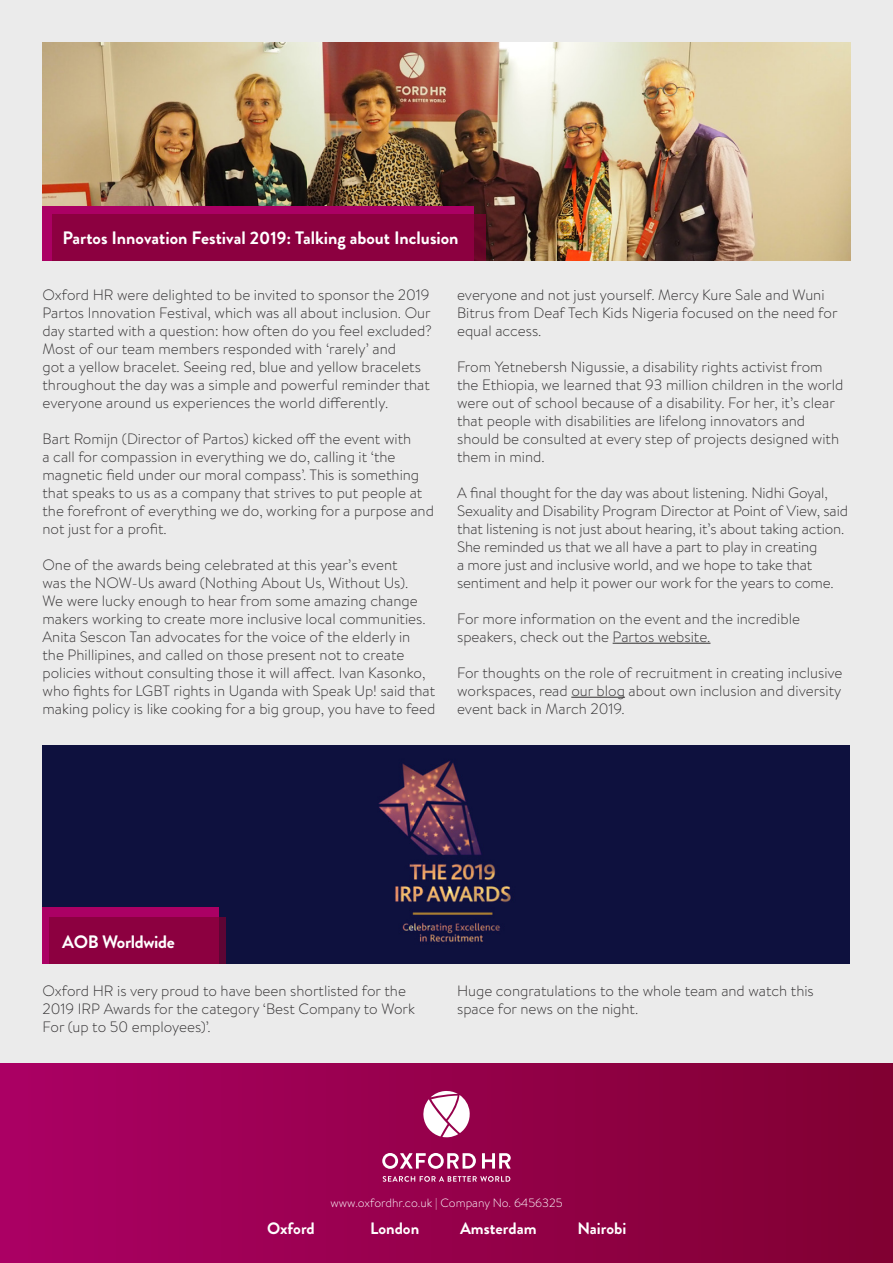
<style>
.page{position:relative;width:893px;height:1263px;background:#ebebeb}
.page>*{position:absolute;margin:0;border:0;box-sizing:border-box;transform-origin:0 0}
.Paragraph_Style_1{font:700 18px "Brandon Grotesque";color:#fff}
.Paragraph_Style_1-2{font:700 18px "Brandon Grotesque";letter-spacing:-.02em;color:#fff}
.t1{font:700 16.5px "Brandon Grotesque";color:#fff}
.t2{font:300 15px/18px "Brandon Text";color:#312f30}
.t3{font:300 12px "Brandon Text";color:#fff}
</style>
<div class="page">
<img style="left:43px;top:43px;width:807px;height:218px">
<div style="left:0;top:1063px;width:893px;height:200px;background:linear-gradient(to right,#ab0064,#800031)"></div>
<svg style="left:423px;top:1090px;width:47px;height:47px;background:#daa7c1"></svg>
<svg style="left:383px;top:1176px;width:127px;height:6px"></svg>
<svg style="left:382px;top:1153px;width:129px;height:16px;background:#c16995"></svg>
<div style="left:43px;top:745px;width:807px;height:219px;background:#0e113e"></div>
<img style="left:378px;top:761px;width:133px;height:181px">
<div style="left:43px;top:206px;width:431px;height:55px;background:#ab0064"></div>
<div style="left:43px;top:907px;width:176px;height:57px;background:#ab0064"></div>
<div style="left:53px;top:215px;width:433px;height:46px;background:#8c0040"></div>
<div style="left:49px;top:917px;width:177px;height:47px;background:#8c0040"></div>
<hr style="left:613px;top:643px;width:97px;height:1px;background:#312f30">
<hr style="left:571px;top:697px;width:54px;height:1px;background:#312f30">
<p class="Paragraph_Style_1" style="left:63px;top:225px;width:398px">Partos Innovation Festival 2019: Talking about Inclusion</p>
<p class="t2" style="left:43px;top:285px;width:391px">Oxford HR were delighted to be invited to sponsor the 2019<br>Partos Innovation Festival, which was all about inclusion. Our day started with a question: how often do you feel excluded?<br>Most of our team members responded with ‘rarely’ and<br>got a yellow bracelet. Seeing red, blue and yellow bracelets throughout the day was a simple and powerful reminder that everyone around us experiences the world differently.</p>
<p class="t2" style="left:43px;top:429px;width:393px">Bart Romijn (Director of Partos) kicked off the event with<br>a call for compassion in everything we do, calling it ‘the magnetic field under our moral compass’. This is something that speaks to us as a company that strives to put people at the forefront of everything we do, working for a purpose and not just for a profit.</p>
<p class="t2" style="left:43px;top:555px;width:394px">One of the awards being celebrated at this year’s event<br>was the NOW-Us award (Nothing About Us, Without Us).<br>We were lucky enough to hear from some amazing change makers working to create more inclusive local communities.<br>Anita Sescon Tan advocates for the voice of the elderly in the Phillipines, and called on those present not to create policies without consulting those it will affect. Ivan Kasonko, who fights for LGBT rights in Uganda with Speak Up! said that making policy is like cooking for a big group, you have to feed</p>
<p class="t2" style="left:457px;top:285px;width:382px">everyone and not just yourself. Mercy Kure Sale and Wuni<br>Bitrus from Deaf Tech Kids Nigeria focused on the need for equal access.</p>
<p class="t2" style="left:457px;top:357px;width:388px">From Yetnebersh Nigussie, a disability rights activist from the Ethiopia, we learned that 93 million children in the world were out of school because of a disability. For her, it’s clear that people with disabilities are lifelong innovators and should be consulted at every step of projects designed with them in mind.</p>
<p class="t2" style="left:457px;top:483px;width:392px">A final thought for the day was about listening. Nidhi Goyal, Sexuality and Disability Program Director at Point of View, said that listening is not just about hearing, it’s about taking action.<br>She reminded us that we all have a part to play in creating<br>a more just and inclusive world, and we hope to take that sentiment and help it power our work for the years to come.</p>
<p class="t2" style="left:457px;top:609px;width:344px">For more information on the event and the incredible speakers, check out the Partos website.</p>
<p class="t2" style="left:457px;top:663px;width:387px;text-align:justify">For thoughts on the role of recruitment in creating inclusive workspaces, read our blog about own inclusion and diversity event back in March 2019.</p>
<p class="Paragraph_Style_1-2" style="left:62px;top:929px;width:114px">AOB Worldwide</p>
<p class="t2" style="left:43px;top:981px;width:374px">Oxford HR is very proud to have been shortlisted for the<br>2019 IRP Awards for the category ‘Best Company to Work<br>For (up to 50 employees)’.</p>
<p class="t2" style="left:457px;top:981px;width:358px">Huge congratulations to the whole team and watch this space for news on the night.</p>
<p class="t3" style="left:330px;top:1195px;width:234px">www.oxfordhr.co.uk | Company No. 6456325</p>
<p class="t1" style="left:267px;top:1216px;width:49px">Oxford</p>
<p class="t1" style="left:370px;top:1216px;width:51px">London</p>
<p class="t1" style="left:460px;top:1216px;width:78px">Amsterdam</p>
<p class="t1" style="left:577px;top:1216px;width:50px">Nairobi</p>
</div>
